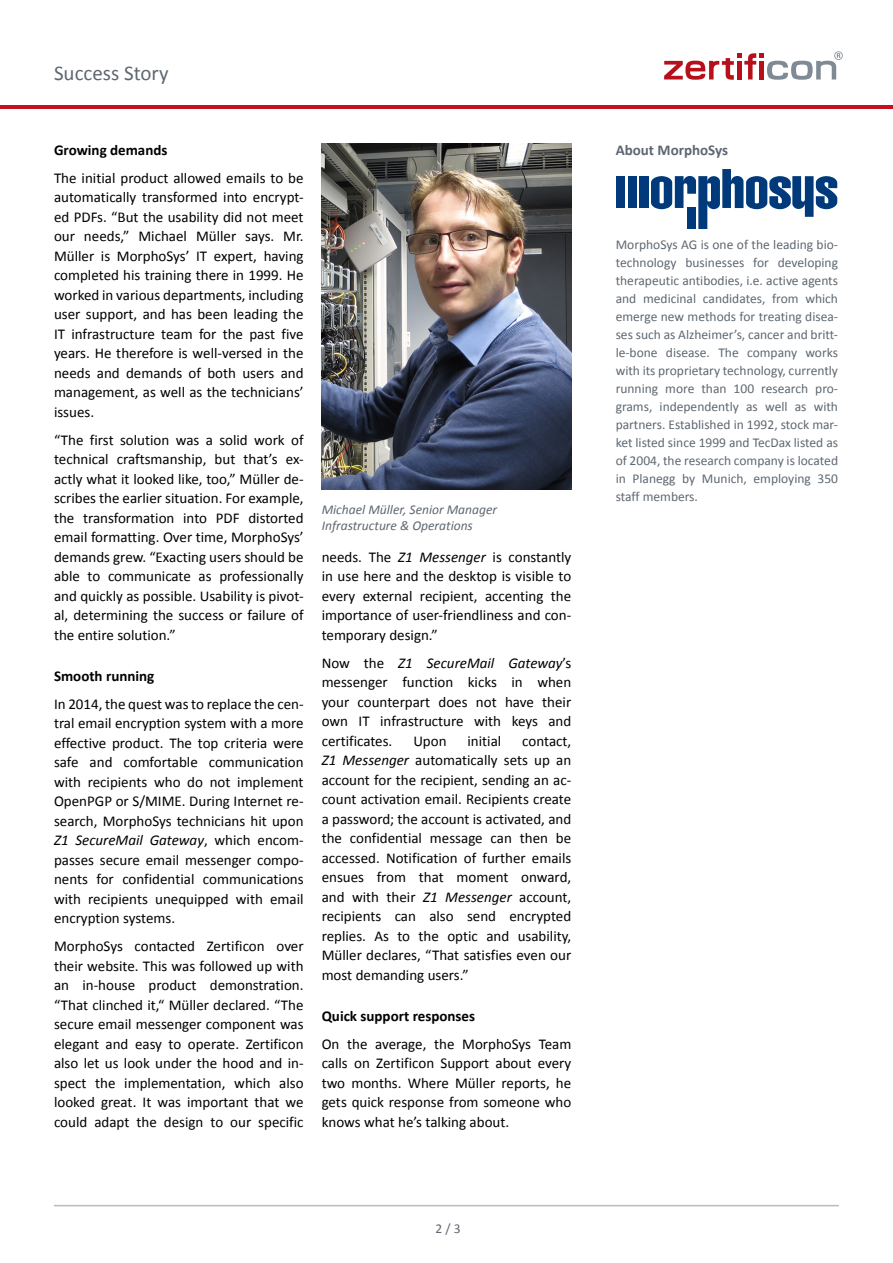
<style>
.page{position:relative;width:893px;height:1263px;background:#fff}
.page>*{position:absolute;margin:0;border:0;box-sizing:border-box;transform-origin:0 0}
.t1{font:21px "Calibri";color:#5e6770}
.Absatz{font:15px/19.5px "Calibri";color:#000;text-align:justify}
.Überschrift{font:700 15px "Calibri";color:#000}
.Überschrift-2{font:700 15px "Calibri";color:#5e6770}
.Text{font:13.5px/18px "Calibri";color:#5e6770;text-align:justify}
.Bildunterschrift{font:italic 13.5px/16.2px "Calibri";color:#5e6770}
.s1{font-style:italic}
</style>
<div class="page">
<hr style="left:0;top:105px;width:893px;height:4px;background:#c5111f">
<svg style="left:664px;top:51px;width:179px;height:29px"></svg>
<div style="left:616px;top:176px;width:9px;height:32px;background:#003a7a"></div>
<div style="left:628px;top:176px;width:8px;height:32px;background:#003a7a"></div>
<div style="left:639px;top:176px;width:9px;height:32px;background:#003a7a"></div>
<svg style="left:651px;top:169px;width:186px;height:60px"></svg>
<hr style="left:54px;top:1205px;width:785px;height:1px;background:#b8bcc1">
<img style="left:322px;top:144px;width:249px;height:346px">
<h1 class="t1" style="left:54px;top:59px;width:116px">Success Story</h1>
<p class="Überschrift" style="left:54px;top:140px;width:115px">Growing demands</p>
<p class="Absatz" style="left:54px;top:168px;width:251px">The initial product allowed emails to be automatically transformed into encrypt&shy;ed PDFs. “But the usability did not meet our needs,” Michael Müller says. Mr.<br>Müller is MorphoSys’ IT expert, having completed his training there in 1999. He worked in various departments, including user support, and has been leading the IT infrastructure team for the past five years. He therefore is well-versed in the needs and demands of both users and management, as well as the technicians’ issues.</p>
<p class="Absatz" style="left:54px;top:430px;width:251px">“The first solution was a solid work of technical craftsmanship, but that’s ex&shy;actly what it looked like, too,” Müller de&shy;scribes the earlier situation. For example, the transformation into PDF distorted email formatting. Over time, MorphoSys’ demands grew. “Exacting users should be able to communicate as professionally and quickly as possible. Usability is pivot&shy;al, determining the success or failure of the entire solution.”</p>
<p class="Überschrift" style="left:54px;top:666px;width:102px">Smooth running</p>
<p class="Absatz" style="left:54px;top:694px;width:251px">In 2014, the quest was to replace the cen&shy;tral email encryption system with a more effective product. The top criteria were safe and comfortable communication with recipients who do not implement OpenPGP or S/MIME. During Internet re&shy;search, MorphoSys technicians hit upon <span class="s1">Z1 SecureMail Gateway</span>, which encom&shy;passes secure email messenger compo&shy;nents for confidential communications with recipients unequipped with email encryption systems.</p>
<p class="Absatz" style="left:54px;top:936px;width:251px">MorphoSys contacted Zertificon over their website. This was followed up with an in-house product demonstration. “That clinched it,“ Müller declared. “The secure email messenger component was elegant and easy to operate. Zertificon also let us look under the hood and in&shy;spect the implementation, which also looked great. It was important that we could adapt the design to our specific</p>
<p class="Bildunterschrift" style="left:322px;top:500px;width:177px">Michael Müller, Senior Manager<br>Infrastructure &amp; Operations</p>
<p class="Absatz" style="left:322px;top:547px;width:251px">needs. The <span class="s1">Z1 Messenger</span> is constantly in use here and the desktop is visible to every external recipient, accenting the importance of user-friendliness and con&shy;temporary design.”</p>
<p class="Absatz" style="left:322px;top:653px;width:251px">Now the <span class="s1">Z1 SecureMail Gateway</span>’s messenger function kicks in when your counterpart does not have their own IT infrastructure with keys and certificates.</p>
<p class="Absatz" style="left:413px;top:731px;width:35px">Upon</p>
<p class="Absatz" style="left:468px;top:731px;width:35px">initial</p>
<p class="Absatz" style="left:322px;top:731px;width:251px;text-indent:201px">contact, <span class="s1">Z1 Messenger</span> automatically sets up an account for the recipient, sending an ac&shy;count activation email. Recipients create a password; the account is activated, and the confidential message can then be accessed. Notification of further emails ensues from that moment onward, and with their <span class="s1">Z1 Messenger</span> account, recipients can also send encrypted replies. As to the optic and usability, Müller declares, “That satisfies even our most demanding users.”</p>
<p class="Überschrift" style="left:322px;top:1006px;width:155px">Quick support responses</p>
<p class="Absatz" style="left:322px;top:1034px;width:251px">On the average, the MorphoSys Team calls on Zertificon Support about every two months. Where Müller reports, he gets quick response from someone who knows what he’s talking about.</p>
<p class="Text" style="left:435px;top:1219px;width:27px">2 / 3</p>
<p class="Überschrift-2" style="left:616px;top:140px;width:114px">About MorphoSys</p>
<p class="Text" style="left:616px;top:236px;width:224px">MorphoSys AG is one of the leading bio&shy;technology businesses for developing therapeutic antibodies, i.e. active agents and medicinal candidates, from which emerge new methods for treating disea&shy;ses such as Alzheimer’s, cancer and britt&shy;le-bone disease. The company works with its proprietary technology, currently running more than 100 research pro&shy;grams, independently as well as with partners. Established in 1992, stock mar&shy;ket listed since 1999 and TecDax listed as of 2004, the research company is located in Planegg by Munich, employing 350 staff members.</p>
</div>
